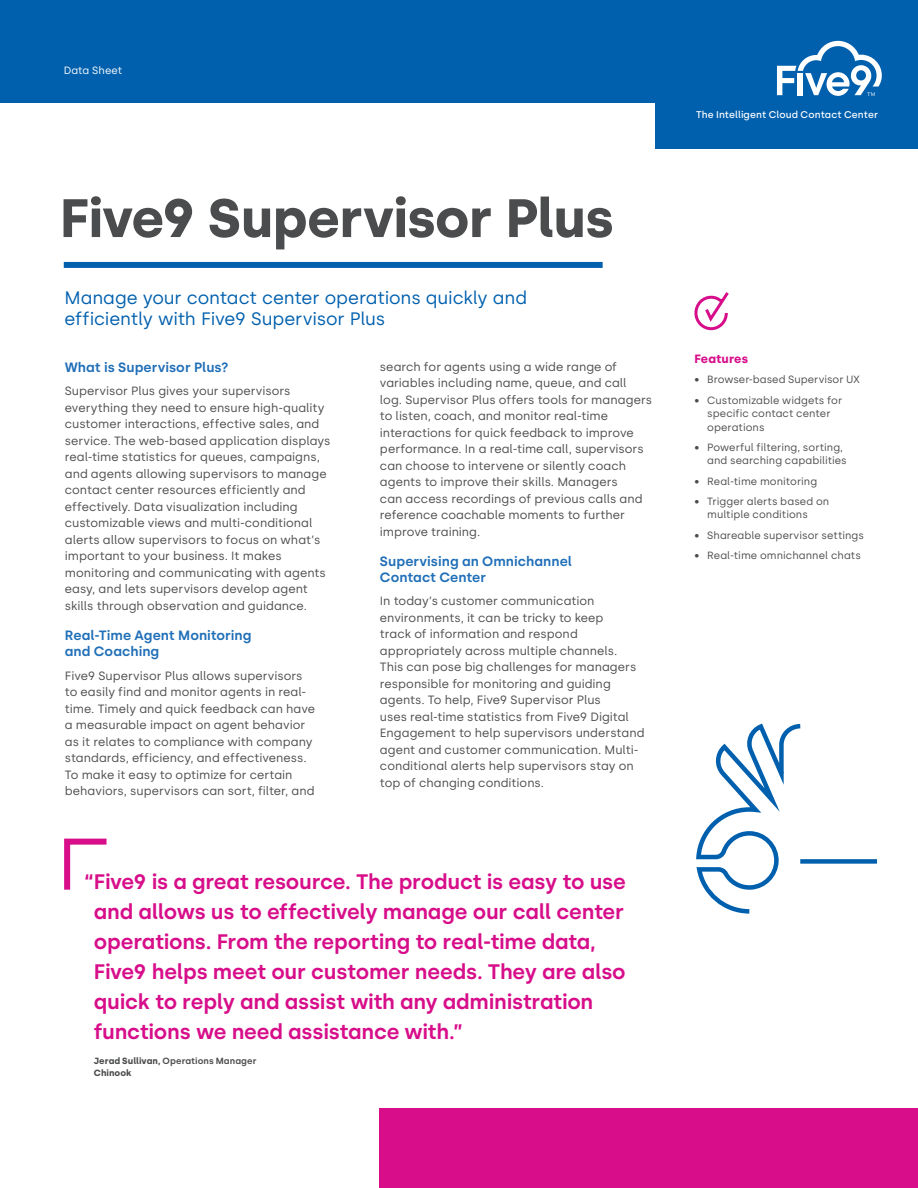
<style>
.page{position:relative;width:918px;height:1188px;background:#fff}
.page>*{position:absolute;margin:0;border:0;box-sizing:border-box;transform-origin:0 0}
.H1-_Small_TItle_30pt{font:700 54px "Silka";letter-spacing:-.015em;color:#4b4c4d}
.Customer_Quotes_Blue{font:600 21px/30px "Silka";letter-spacing:-.01em;color:#d70d8a}
.H3_Intro_12pt_17pt{font:18px/21px "Silka";letter-spacing:-.005em;color:#0160ae}
.Subheader_9pt{font:600 13.5px/16.5px "Silka";letter-spacing:.005em;color:#206fb8}
.Body_Copy_Level_2_8p{font:12px/16.5px "Silka";color:#4b4c4d}
.Side_Bar_Subhead{font:700 12px "Silka";letter-spacing:.01em;color:#d70d8a}
.Side_Bar_Bulleted_Li{font:10.5px/13.5px "Silka";letter-spacing:.005em;color:#4b4c4d}
.Boilerplate_Details{font:10.5px "Silka";letter-spacing:.01em;color:#fff}
.Descriptor{font:500 9.75px "Silka";letter-spacing:.01em;color:#fff}
.Customer___Job_Title{font:700 9px/12px "Silka";letter-spacing:.01em;color:#4b4c4d}
.s1{font-weight:600}
</style>
<div class="page">
<div style="left:0;top:0;width:918px;height:103px;background:#0160ae"></div>
<div style="left:656px;top:90px;width:262px;height:58px;background:#0160ae"></div>
<div style="left:64px;top:262px;width:539px;height:6px;background:#0160ae"></div>
<svg style="left:777px;top:41px;width:105px;height:55px"></svg>
<svg style="left:694px;top:292px;width:35px;height:39px"></svg>
<svg style="left:64px;top:838px;width:43px;height:52px"></svg>
<div style="left:379px;top:1108px;width:539px;height:80px;background:#d70d8a"></div>
<svg style="left:696px;top:723px;width:181px;height:191px"></svg>
<p class="Boilerplate_Details" style="left:64px;top:64px;width:60px">Data Sheet</p>
<p class="H1-_Small_TItle_30pt" style="left:60px;top:186px;width:556px">Five9 Supervisor Plus</p>
<p class="H3_Intro_12pt_17pt" style="left:65px;top:287px;width:464px">Manage your contact center operations quickly and efficiently with Five9 Supervisor Plus</p>
<p class="Body_Copy_Level_2_8p" style="left:380px;top:358px;width:274px">search for agents using a wide range of variables including name, queue, and call<br>log. Supervisor Plus offers tools for managers to listen, coach, and monitor real-time interactions for quick feedback to improve performance. In a real-time call, supervisors can choose to intervene or silently coach agents to improve their skills. Managers<br>can access recordings of previous calls and reference coachable moments to further improve training.</p>
<p class="Subheader_9pt" style="left:380px;top:553px;width:194px">Supervising an Omnichannel<br>Contact Center</p>
<p class="Body_Copy_Level_2_8p" style="left:380px;top:593px;width:266px">In today’s customer communication environments, it can be tricky to keep<br>track of information and respond appropriately across multiple channels.<br>This can pose big challenges for managers responsible for monitoring and guiding agents. To help, Five9 Supervisor Plus<br>uses real-time statistics from Five9 Digital Engagement to help supervisors understand agent and customer communication. Multi&shy;conditional alerts help supervisors stay on top of changing conditions.</p>
<p class="Subheader_9pt" style="left:65px;top:359px;width:165px">What is Supervisor Plus?</p>
<p class="Body_Copy_Level_2_8p" style="left:65px;top:383px;width:267px">Supervisor Plus gives your supervisors everything they need to ensure high-quality customer interactions, effective sales, and service. The web-based application displays real-time statistics for queues, campaigns, and agents allowing supervisors to manage contact center resources efficiently and effectively. Data visualization including customizable views and multi-conditional alerts allow supervisors to focus on what’s important to your business. It makes monitoring and communicating with agents easy, and lets supervisors develop agent skills through observation and guidance.</p>
<p class="Subheader_9pt" style="left:65px;top:627px;width:188px">Real-Time Agent Monitoring and Coaching</p>
<p class="Body_Copy_Level_2_8p" style="left:65px;top:667px;width:252px">Five9 Supervisor Plus allows supervisors to easily find and monitor agents in real&shy;time. Timely and quick feedback can have a measurable impact on agent behavior as it relates to compliance with company standards, efficiency, and effectiveness.<br>To make it easy to optimize for certain behaviors, supervisors can sort, filter, and</p>
<p class="Customer_Quotes_Blue" style="left:94px;top:867px;width:534px;text-indent:-10px">“Five9 is a great resource. The product is easy to use and allows us to effectively manage our call center operations. From the reporting to real-time data, Five9 helps meet our customer needs. They are also quick to reply and assist with any administration functions we need assistance with.”</p>
<p class="Customer___Job_Title" style="left:94px;top:1055px;width:164px">Jerad Sullivan, <span class="s1">Operations Manager<br></span>Chinook</p>
<p class="Descriptor" style="left:696px;top:109px;width:184px">The Intelligent Cloud Contact Center</p>
<p class="Side_Bar_Subhead" style="left:694px;top:352px;width:55px">Features</p>
<p class="Side_Bar_Bulleted_Li" style="left:694px;top:373px;width:167px">• Browser-based Supervisor UX</p>
<p class="Side_Bar_Bulleted_Li" style="left:707px;top:393px;width:137px;text-indent:-13px">• Customizable widgets for specific contact center operations</p>
<p class="Side_Bar_Bulleted_Li" style="left:707px;top:441px;width:141px;text-indent:-13px">• Powerful filtering, sorting, and searching capabilities</p>
<p class="Side_Bar_Bulleted_Li" style="left:694px;top:474px;width:124px">• Real-time monitoring</p>
<p class="Side_Bar_Bulleted_Li" style="left:707px;top:495px;width:124px;text-indent:-13px">• Trigger alerts based on multiple conditions</p>
<p class="Side_Bar_Bulleted_Li" style="left:694px;top:528px;width:171px">• Shareable supervisor settings</p>
<p class="Side_Bar_Bulleted_Li" style="left:694px;top:549px;width:168px">• Real-time omnichannel chats</p>
</div>
